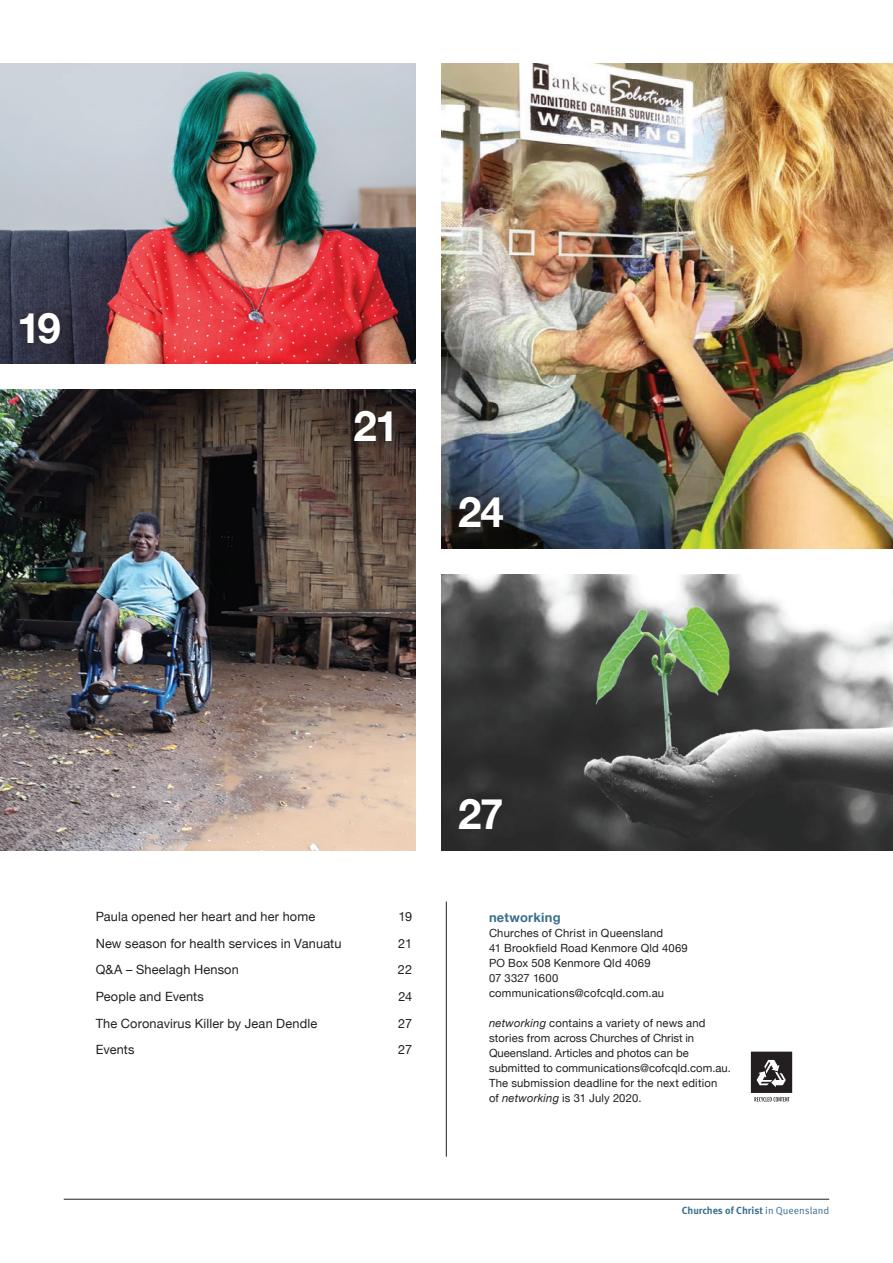
<style>
.page{position:relative;width:893px;height:1263px;background:#fff}
.page>*{position:absolute;margin:0;border:0;box-sizing:border-box;transform-origin:0 0}
.quote{font:700 42px "Helvetica Neue";letter-spacing:-.035em;color:#fff}
.t1{font:700 12.9px "Helvetica Neue";letter-spacing:.02em;color:#386e8f}
.Body_copy{font:12.75px "Helvetica Neue";letter-spacing:.015em;color:#231f20}
.t2{font:11.25px/15px "Helvetica Neue";letter-spacing:.015em;color:#231f20}
.t3{font:700 10.2px "Meta Pro";color:#386e8f}
.s1{font-style:italic}
.s2{font-weight:400}
</style>
<div class="page">
<hr style="left:64px;top:1199px;width:765px;height:1px;background:#231f20">
<svg style="left:751px;top:1052px;width:41px;height:49px"></svg>
<img style="left:441px;top:64px;width:452px;height:485px">
<img style="left:0;top:64px;width:415px;height:300px">
<img style="left:441px;top:574px;width:452px;height:276px">
<img style="left:0;top:389px;width:415px;height:461px">
<div style="left:446px;top:785px;width:69px;height:58px;background:#2d2d2c"></div>
<div style="left:341px;top:397px;width:65px;height:58px;background:#231f20;opacity:.75"></div>
<div style="left:446px;top:483px;width:70px;height:58px;background:#231f20;opacity:.75"></div>
<hr style="left:446px;top:901px;width:1px;height:256px;background:#231f20">
<div style="left:7px;top:299px;width:67px;height:58px;background:#231f20;opacity:.75"></div>
<p class="quote" style="left:17px;top:295px;width:45px">19</p>
<p class="quote" style="left:354px;top:393px;width:46px">21</p>
<p class="quote" style="left:458px;top:479px;width:47px">24</p>
<p class="Body_copy" style="left:96px;top:908px;width:221px">Paula opened her heart and her home</p>
<p class="Body_copy" style="left:398px;top:908px;width:15px">19</p>
<p class="Body_copy" style="left:96px;top:934px;width:247px">New season for health services in Vanuatu</p>
<p class="Body_copy" style="left:398px;top:934px;width:15px">21</p>
<p class="Body_copy" style="left:96px;top:961px;width:145px">Q&amp;A – Sheelagh Henson</p>
<p class="Body_copy" style="left:398px;top:961px;width:16px">22</p>
<p class="Body_copy" style="left:96px;top:987px;width:110px">People and Events</p>
<p class="Body_copy" style="left:398px;top:987px;width:15px">24</p>
<p class="Body_copy" style="left:96px;top:1014px;width:223px">The Coronavirus Killer by Jean Dendle</p>
<p class="Body_copy" style="left:398px;top:1014px;width:16px">27</p>
<p class="Body_copy" style="left:96px;top:1040px;width:40px">Events</p>
<p class="Body_copy" style="left:398px;top:1040px;width:16px">27</p>
<p class="quote" style="left:458px;top:781px;width:47px">27</p>
<p class="t1" style="left:489px;top:907px;width:73px">networking</p>
<p class="t2" style="left:489px;top:926px;width:176px">Churches of Christ in Queensland</p>
<p class="t2" style="left:489px;top:941px;width:200px">41 Brookfield Road Kenmore Qld 4069</p>
<p class="t2" style="left:489px;top:956px;width:177px">PO Box 508 Kenmore Qld 4069<br>07 3327 1600 communications@cofcqld.com.au</p>
<p class="t2" style="left:489px;top:1016px;width:243px"><span class="s1">networking</span> contains a variety of news and stories from across Churches of Christ in Queensland. Articles and photos can be submitted to communications@cofcqld.com.au.<br>The submission deadline for the next edition<br>of <span class="s1">networking</span> is 31 July 2020.</p>
<p class="t3" style="left:682px;top:1204px;width:149px">Churches of Christ <span class="s2">in Queensland</span></p>
</div>
